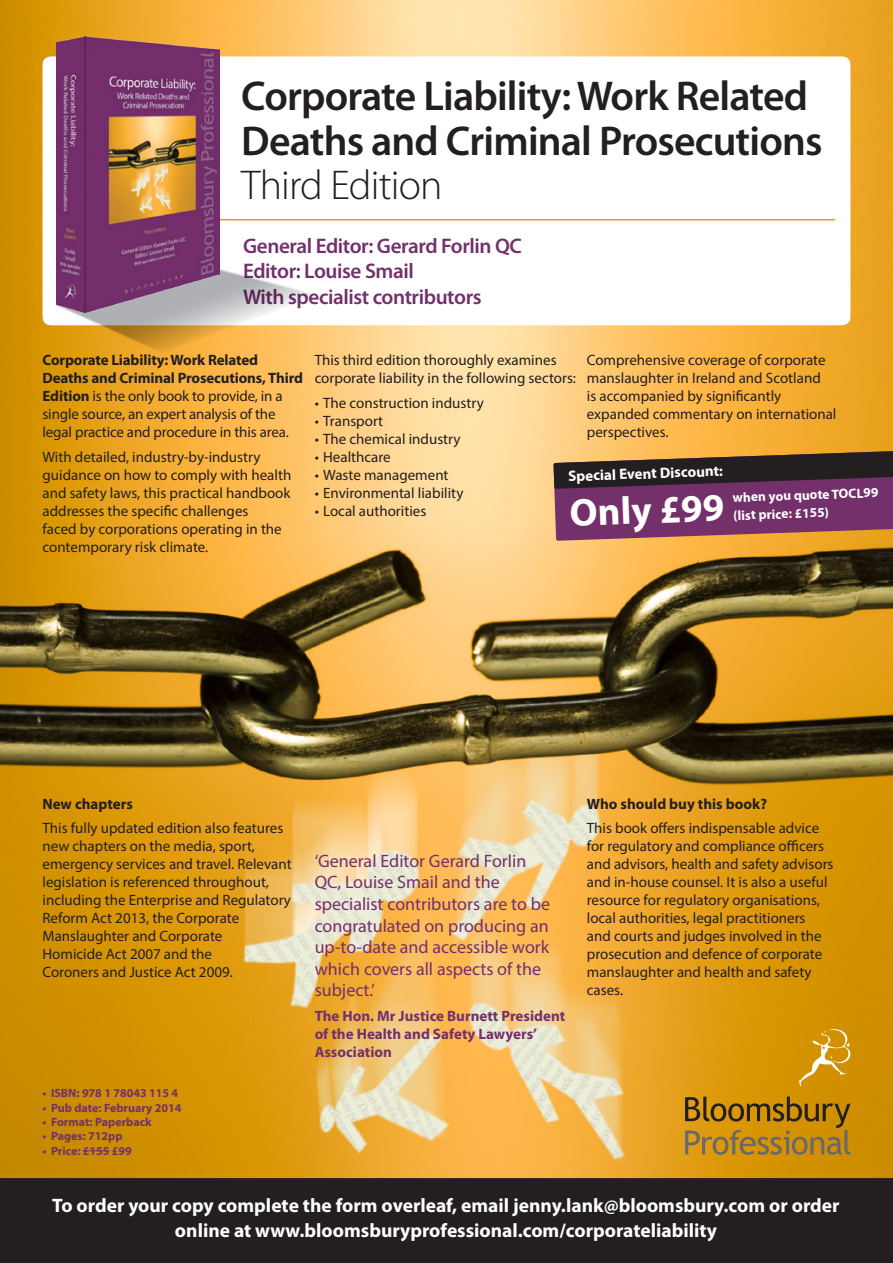
<style>
.page{position:relative;width:893px;height:1263px;background:#fff}
.page>*{position:absolute;margin:0;border:0;box-sizing:border-box;transform-origin:0 0}
.t1{font:600 41.85px/44.8px "Myriad Pro";letter-spacing:-.02em;color:#231f20}
.t2{font:700 39px "Myriad Pro";color:#fff}
.t3{font:600 21.15px "Myriad Pro";letter-spacing:-.02em;color:#73306b}
.t4{font:700 19.5px/25.5px "Myriad Pro";color:#fff;text-align:center}
.t5{font:18px/21.6px "Myriad Pro";color:#73306b}
.t6{font:15px/18px "Myriad Pro";color:#231f20}
.t7{font:700 15px/18px "Myriad Pro";color:#73306b}
.t8{font:700 15px "Myriad Pro";color:#231f20}
.t9{font:700 15px "Myriad Pro";color:#fff}
.t10{font:700 13.5px/18px "Myriad Pro";color:#fff}
.t11{font:700 12px "Myriad Pro";color:#73306b}
.s1{font-weight:300}
.s2{font-weight:700}
</style>
<div class="page">
<img style="left:0;top:0;width:893px;height:1178px">
<div style="left:43px;top:56px;width:807px;height:269px;background:#fff;border-radius:9px"></div>
<div style="left:0;top:1178px;width:893px;height:85px;background:#231f20"></div>
<svg style="left:685px;top:1096px;width:165px;height:59px"></svg>
<svg style="left:798px;top:1029px;width:53px;height:57px"></svg>
<svg style="left:83px;top:1150px;width:27px;height:1px"></svg>
<svg style="left:553px;top:450px;width:340px;height:91px"></svg>
<hr style="left:166px;top:219px;width:668px;height:1px;background:#f7931d">
<img style="left:39px;top:244px;width:294px;height:127px">
<img style="left:57px;top:36px;width:162px;height:276px">
<p class="t1" style="left:241px;top:72px;width:583px">Corporate Liability: Work Related<br>Deaths and Criminal Prosecutions<br><span class="s1">Third Edition</span></p>
<p class="t3" style="left:243px;top:232px;width:280px">General Editor: Gerard Forlin QC</p>
<p class="t3" style="left:243px;top:258px;width:172px">Editor: Louise Smail</p>
<p class="t3" style="left:243px;top:283px;width:240px">With specialist contributors</p>
<p class="t6" style="left:43px;top:351px;width:262px"><span class="s2">Corporate Liability: Work Related Deaths and Criminal Prosecutions, Third Edition</span> is the only book to provide, in a single source, an expert analysis of the legal practice and procedure in this area.</p>
<p class="t6" style="left:43px;top:447px;width:250px">With detailed, industry-by-industry guidance on how to comply with health and safety laws, this practical handbook addresses the specific challenges<br>faced by corporations operating in the contemporary risk climate.</p>
<p class="t6" style="left:587px;top:351px;width:251px">Comprehensive coverage of corporate manslaughter in Ireland and Scotland<br>is accompanied by significantly expanded commentary on international perspectives.</p>
<p class="t6" style="left:315px;top:351px;width:263px">This third edition thoroughly examines corporate liability in the following sectors:</p>
<p class="t6" style="left:315px;top:393px;width:171px">• The construction industry</p>
<p class="t6" style="left:315px;top:411px;width:70px">• Transport</p>
<p class="t6" style="left:315px;top:429px;width:147px">• The chemical industry</p>
<p class="t6" style="left:315px;top:447px;width:78px">• Healthcare</p>
<p class="t6" style="left:315px;top:465px;width:135px">• Waste management</p>
<p class="t6" style="left:315px;top:483px;width:150px">• Environmental liability</p>
<p class="t6" style="left:315px;top:501px;width:113px">• Local authorities</p>
<p class="t9" style="left:568px;top:466px;width:156px;rotate:-2deg">Special Event Discount:</p>
<p class="t2" style="left:569px;top:487px;width:156px;rotate:-2deg">Only £99</p>
<p class="t10" style="left:732px;top:488px;width:147px;rotate:-2deg">when you quote TOCL99 (list price: £155)</p>
<p class="t8" style="left:43px;top:794px;width:92px">New chapters</p>
<p class="t6" style="left:43px;top:819px;width:251px">This fully updated edition also features new chapters on the media, sport, emergency services and travel. Relevant legislation is referenced throughout, including the Enterprise and Regulatory Reform Act 2013, the Corporate Manslaughter and Corporate<br>Homicide Act 2007 and the<br>Coroners and Justice Act 2009.</p>
<p class="t11" style="left:43px;top:1085px;width:137px">• ISBN: 978 1 78043 115 4</p>
<p class="t11" style="left:43px;top:1100px;width:141px">• Pub date: February 2014</p>
<p class="t11" style="left:43px;top:1114px;width:111px">• Format: Paperback</p>
<p class="t11" style="left:43px;top:1128px;width:82px">• Pages: 712pp</p>
<p class="t11" style="left:43px;top:1143px;width:91px">• Price: £155 £99</p>
<p class="t5" style="left:315px;top:850px;width:237px">‘General Editor Gerard Forlin<br>QC, Louise Smail and the specialist contributors are to be congratulated on producing an up-to-date and accessible work which covers all aspects of the subject.’</p>
<p class="t7" style="left:315px;top:1006px;width:252px">The Hon. Mr Justice Burnett President of the Health and Safety Lawyers’<br>Association</p>
<p class="t8" style="left:587px;top:794px;width:182px">Who should buy this book?</p>
<p class="t6" style="left:587px;top:819px;width:248px">This book offers indispensable advice for regulatory and compliance officers and advisors, health and safety advisors and in-house counsel. It is also a useful resource for regulatory organisations, local authorities, legal practitioners<br>and courts and judges involved in the prosecution and defence of corporate manslaughter and health and safety cases.</p>
<p class="t4" style="left:52px;top:1192px;width:789px">To order your copy complete the form overleaf, email jenny.lank@bloomsbury.com or order online at www.bloomsburyprofessional.com/corporateliability</p>
</div>
